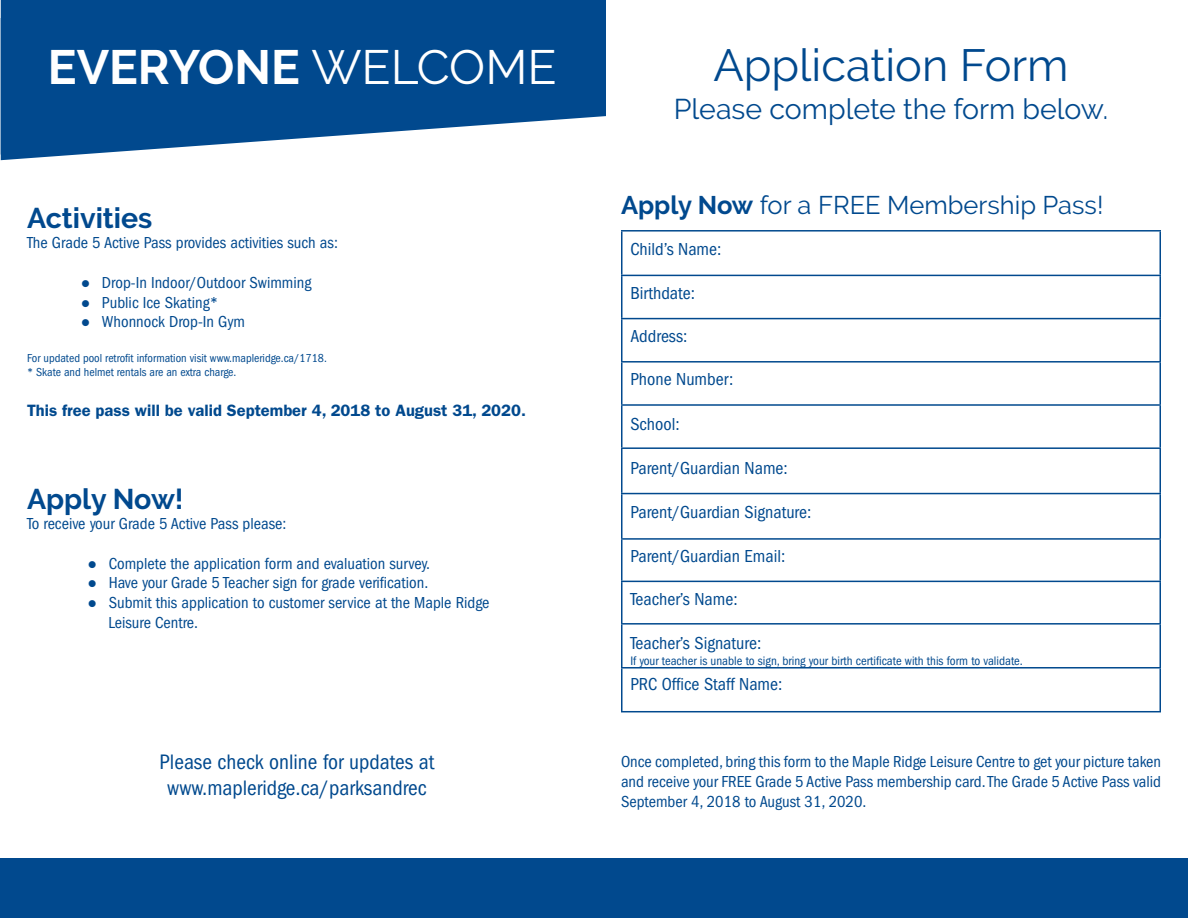
<style>
.page{position:relative;width:1188px;height:918px;background:#fff}
.page>*{position:absolute;margin:0;border:0;box-sizing:border-box;transform-origin:0 0}
.Volunteer_Times{font:700 48px "Raleway";color:#fff}
.Location___Instructo{font:45px "Raleway";color:#01498e}
.Location___Instructo-2{font:28.5px "Raleway";color:#01498e}
.Location___Instructo-3{font:700 28.5px "Raleway";color:#01498e}
.Location___Instructo-4{font:25.5px "Raleway";color:#01498e}
.t1{font:condensed 21.75px "ITC Franklin Gothic Std";color:#01498e}
.Location___Instructo-5{font:condensed 18px "ITC Franklin Gothic Std";color:#01498e}
.Location___Instructo-6{font:condensed 16.5px/19.8px "ITC Franklin Gothic Std";color:#01498e;text-align:justify}
.t2{font:600 16.5px "ITC Franklin Gothic Std";color:#01498e}
.Location___Instructo-7{font:condensed 12.75px "ITC Franklin Gothic Std";color:#01498e}
.t3{font:condensed 12px "ITC Franklin Gothic Std";color:#01498e}
.s1{font-weight:400}
.s2{font-weight:700}
</style>
<div class="page">
<hr style="left:621px;top:230px;width:540px;height:2px;background:#01498e">
<hr style="left:621px;top:232px;width:1px;height:43px;background:#01498e">
<hr style="left:1160px;top:232px;width:1px;height:43px;background:#01498e">
<hr style="left:621px;top:275px;width:540px;height:1px;background:#01498e">
<hr style="left:621px;top:276px;width:1px;height:42px;background:#01498e">
<hr style="left:1160px;top:276px;width:1px;height:42px;background:#01498e">
<hr style="left:621px;top:318px;width:540px;height:1px;background:#01498e">
<hr style="left:621px;top:319px;width:1px;height:42px;background:#01498e">
<hr style="left:1160px;top:319px;width:1px;height:42px;background:#01498e">
<hr style="left:621px;top:361px;width:540px;height:2px;background:#01498e">
<hr style="left:621px;top:363px;width:1px;height:41px;background:#01498e">
<hr style="left:1160px;top:363px;width:1px;height:41px;background:#01498e">
<hr style="left:621px;top:404px;width:540px;height:2px;background:#01498e">
<hr style="left:621px;top:406px;width:1px;height:41px;background:#01498e">
<hr style="left:1160px;top:406px;width:1px;height:41px;background:#01498e">
<hr style="left:621px;top:447px;width:540px;height:2px;background:#01498e">
<hr style="left:621px;top:449px;width:1px;height:44px;background:#01498e">
<hr style="left:1160px;top:449px;width:1px;height:44px;background:#01498e">
<hr style="left:621px;top:493px;width:540px;height:1px;background:#01498e">
<hr style="left:621px;top:494px;width:1px;height:44px;background:#01498e">
<hr style="left:1160px;top:494px;width:1px;height:44px;background:#01498e">
<hr style="left:621px;top:538px;width:540px;height:2px;background:#01498e">
<hr style="left:621px;top:540px;width:1px;height:41px;background:#01498e">
<hr style="left:1160px;top:540px;width:1px;height:41px;background:#01498e">
<hr style="left:621px;top:581px;width:540px;height:1px;background:#01498e">
<hr style="left:621px;top:582px;width:1px;height:41px;background:#01498e">
<hr style="left:1160px;top:582px;width:1px;height:41px;background:#01498e">
<hr style="left:621px;top:623px;width:540px;height:2px;background:#01498e">
<hr style="left:621px;top:625px;width:1px;height:42px;background:#01498e">
<hr style="left:1160px;top:625px;width:1px;height:42px;background:#01498e">
<hr style="left:621px;top:667px;width:540px;height:2px;background:#01498e">
<hr style="left:621px;top:669px;width:1px;height:42px;background:#01498e">
<hr style="left:1160px;top:669px;width:1px;height:42px;background:#01498e">
<hr style="left:621px;top:711px;width:540px;height:1px;background:#01498e">
<div style="left:0;top:858px;width:1188px;height:60px;background:#01498e"></div>
<div style="left:1px;top:0;width:605px;height:18px;background:#01498e"></div>
<svg style="left:1px;top:18px;width:605px;height:142px;fill:#01498e"></svg>
<p class="Volunteer_Times" style="left:48px;top:40px;width:510px">EVERYONE <span class="s1">WELCOME</span></p>
<p class="Location___Instructo" style="left:713px;top:39px;width:357px">Application Form</p>
<p class="Location___Instructo-3" style="left:27px;top:202px;width:127px">Activities</p>
<p class="Location___Instructo-6" style="left:27px;top:233px;width:312px">The Grade 5 Active Pass provides activities such as:</p>
<p class="Location___Instructo-6" style="left:81px;top:273px;width:232px">● Drop-In Indoor/Outdoor Swimming</p>
<p class="Location___Instructo-6" style="left:81px;top:292px;width:139px">● Public Ice Skating*</p>
<p class="Location___Instructo-6" style="left:81px;top:312px;width:166px">● Whonnock Drop-In Gym</p>
<p class="t3" style="left:27px;top:351px;width:301px">For updated pool retrofit information visit www.mapleridge.ca/1718.</p>
<p class="t3" style="left:27px;top:365px;width:211px">* Skate and helmet rentals are an extra charge.</p>
<p class="t2" style="left:27px;top:400px;width:500px">This free pass will be valid September 4, 2018 to August 31, 2020.</p>
<p class="Location___Instructo-3" style="left:27px;top:483px;width:158px">Apply Now!</p>
<p class="Location___Instructo-6" style="left:27px;top:514px;width:261px">To receive your Grade 5 Active Pass please:</p>
<p class="Location___Instructo-6" style="left:88px;top:553px;width:344px">● Complete the application form and evaluation survey.</p>
<p class="Location___Instructo-6" style="left:88px;top:573px;width:342px">● Have your Grade 5 Teacher sign for grade verification.</p>
<p class="Location___Instructo-6" style="left:88px;top:593px;width:403px">● Submit this application to customer service at the Maple Ridge</p>
<p class="Location___Instructo-6" style="left:108px;top:613px;width:91px">Leisure Centre.</p>
<p class="t1" style="left:160px;top:750px;width:276px">Please check online for updates at</p>
<p class="t1" style="left:167px;top:776px;width:261px">www.mapleridge.ca/parksandrec</p>
<p class="Location___Instructo-2" style="left:674px;top:92px;width:436px">Please complete the form below.</p>
<p class="Location___Instructo-4" style="left:621px;top:191px;width:484px"><span class="s2">Apply Now</span> for a FREE Membership Pass!</p>
<p class="Location___Instructo-5" style="left:630px;top:239px;width:93px">Child’s Name:</p>
<p class="Location___Instructo-5" style="left:630px;top:283px;width:66px">Birthdate:</p>
<p class="Location___Instructo-5" style="left:630px;top:326px;width:59px">Address:</p>
<p class="Location___Instructo-5" style="left:630px;top:369px;width:105px">Phone Number:</p>
<p class="Location___Instructo-5" style="left:630px;top:414px;width:51px">School:</p>
<p class="Location___Instructo-5" style="left:630px;top:457px;width:159px">Parent/Guardian Name:</p>
<p class="Location___Instructo-5" style="left:630px;top:502px;width:183px">Parent/Guardian Signature:</p>
<p class="Location___Instructo-5" style="left:630px;top:546px;width:157px">Parent/Guardian Email:</p>
<p class="Location___Instructo-5" style="left:630px;top:589px;width:109px">Teacher’s Name:</p>
<p class="Location___Instructo-5" style="left:630px;top:633px;width:132px">Teacher’s Signature:</p>
<p class="Location___Instructo-7" style="left:630px;top:653px;width:394px">If your teacher is unable to sign, bring your birth certificate with this form to validate.</p>
<p class="Location___Instructo-5" style="left:630px;top:674px;width:154px">PRC Office Staff Name:</p>
<p class="Location___Instructo-6" style="left:621px;top:752px;width:542px">Once completed, bring this form to the Maple Ridge Leisure Centre to get your picture taken and receive your FREE Grade 5 Active Pass membership card. The Grade 5 Active Pass valid September 4, 2018 to August 31, 2020.</p>
</div>
